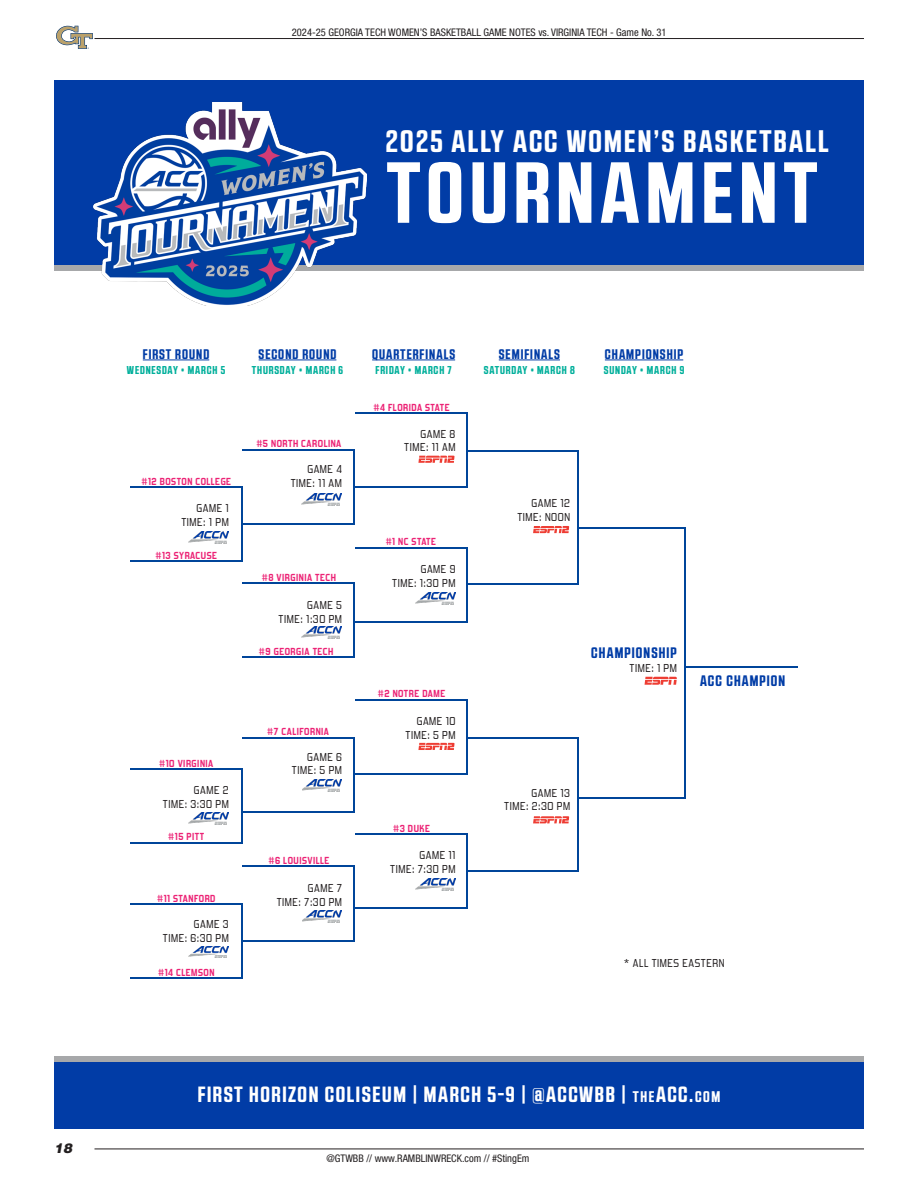
<style>
.page{position:relative;width:918px;height:1188px;background:#fff}
.page>*{position:absolute;margin:0;border:0;box-sizing:border-box;transform-origin:0 0}
.t1{font:700 31.05px "RB No 2.1 a";letter-spacing:.075em;color:#fff}
.t2{font:700 22.05px "RB No 2.1 a";letter-spacing:.075em;color:#fff}
.t3{font:700 15.15px "RB No 2.1 a";letter-spacing:.075em;color:#013ca6}
.t4{font:700 13.95px "RB No 2.1 a";letter-spacing:.075em;color:#013ca6}
.t5{font:italic 900 13.5px "Helvetica";color:#231f20}
.t6{font:11.4px/13.6px "Forgotten Futurist Rg";letter-spacing:.05em;color:#231f20;text-align:right}
.t7{font:700 11.4px "RB No 2.1 a";letter-spacing:.075em;color:#00af9b}
.t8{font:condensed 10.5px "Helvetica Neue LT Std";color:#231f20}
.t9{font:700 10.2px "Forgotten Futurist Rg";letter-spacing:.05em;color:#ec2275}
.s1{font-style:inherit}
.s2{font-size:15.45px}
</style>
<div class="page">
<hr style="left:94px;top:38px;width:770px;height:1px;background:#231f20">
<hr style="left:94px;top:1149px;width:770px;height:1px;background:#231f20">
<svg style="left:56px;top:26px;width:37px;height:23px"></svg>
<div style="left:54px;top:1062px;width:810px;height:67px;background:#013ca6"></div>
<div style="left:54px;top:1056px;width:810px;height:6px;background:#a7a8aa"></div>
<hr style="left:684px;top:527px;width:2px;height:272px;background:#00459a">
<hr style="left:579px;top:527px;width:106px;height:2px;background:#00459a">
<hr style="left:579px;top:797px;width:106px;height:2px;background:#00459a">
<hr style="left:577px;top:450px;width:2px;height:135px;background:#00459a">
<hr style="left:467px;top:450px;width:112px;height:2px;background:#00459a">
<hr style="left:467px;top:583px;width:112px;height:2px;background:#00459a">
<hr style="left:577px;top:737px;width:2px;height:135px;background:#00459a">
<hr style="left:467px;top:737px;width:112px;height:1px;background:#00459a">
<hr style="left:467px;top:870px;width:112px;height:2px;background:#00459a">
<hr style="left:686px;top:666px;width:111px;height:2px;background:#00459a">
<hr style="left:466px;top:412px;width:2px;height:76px;background:#00459a">
<hr style="left:355px;top:412px;width:113px;height:2px;background:#00459a">
<hr style="left:355px;top:486px;width:113px;height:2px;background:#00459a">
<hr style="left:241px;top:486px;width:2px;height:76px;background:#00459a">
<hr style="left:130px;top:486px;width:113px;height:2px;background:#00459a">
<hr style="left:130px;top:561px;width:113px;height:1px;background:#00459a">
<hr style="left:241px;top:768px;width:2px;height:76px;background:#00459a">
<hr style="left:130px;top:768px;width:113px;height:2px;background:#00459a">
<hr style="left:130px;top:842px;width:113px;height:2px;background:#00459a">
<hr style="left:241px;top:903px;width:2px;height:76px;background:#00459a">
<hr style="left:130px;top:903px;width:113px;height:2px;background:#00459a">
<hr style="left:130px;top:977px;width:113px;height:2px;background:#00459a">
<hr style="left:353px;top:866px;width:2px;height:75px;background:#00459a">
<hr style="left:243px;top:866px;width:112px;height:1px;background:#00459a">
<hr style="left:243px;top:940px;width:112px;height:1px;background:#00459a">
<hr style="left:353px;top:449px;width:2px;height:76px;background:#00459a">
<hr style="left:243px;top:449px;width:112px;height:2px;background:#00459a">
<hr style="left:243px;top:523px;width:112px;height:2px;background:#00459a">
<hr style="left:353px;top:737px;width:2px;height:75px;background:#00459a">
<hr style="left:243px;top:737px;width:112px;height:1px;background:#00459a">
<hr style="left:243px;top:811px;width:112px;height:1px;background:#00459a">
<hr style="left:466px;top:699px;width:2px;height:76px;background:#00459a">
<hr style="left:355px;top:699px;width:113px;height:2px;background:#00459a">
<hr style="left:355px;top:773px;width:113px;height:2px;background:#00459a">
<hr style="left:466px;top:834px;width:2px;height:75px;background:#00459a">
<hr style="left:355px;top:834px;width:113px;height:1px;background:#00459a">
<hr style="left:355px;top:908px;width:113px;height:1px;background:#00459a">
<hr style="left:353px;top:582px;width:2px;height:76px;background:#00459a">
<hr style="left:243px;top:582px;width:112px;height:2px;background:#00459a">
<hr style="left:243px;top:656px;width:112px;height:2px;background:#00459a">
<hr style="left:466px;top:547px;width:2px;height:76px;background:#00459a">
<hr style="left:355px;top:547px;width:113px;height:2px;background:#00459a">
<hr style="left:355px;top:621px;width:113px;height:2px;background:#00459a">
<hr style="left:143px;top:360px;width:66px;height:1px;background:#013ca6">
<hr style="left:259px;top:360px;width:77px;height:1px;background:#013ca6">
<hr style="left:372px;top:360px;width:83px;height:1px;background:#013ca6">
<hr style="left:499px;top:360px;width:61px;height:1px;background:#013ca6">
<hr style="left:605px;top:360px;width:78px;height:1px;background:#013ca6">
<div style="left:54px;top:81px;width:810px;height:187px;background:#013ca6"></div>
<div style="left:54px;top:265px;width:810px;height:6px;background:#a7a8aa"></div>
<svg style="left:387px;top:162px;width:430px;height:61px"></svg>
<img style="left:93px;top:103px;width:273px;height:202px">
<img style="left:189px;top:532px;width:40px;height:11px">
<img style="left:189px;top:812px;width:40px;height:12px">
<img style="left:189px;top:946px;width:40px;height:12px">
<img style="left:302px;top:493px;width:40px;height:12px">
<img style="left:302px;top:779px;width:40px;height:12px">
<img style="left:302px;top:910px;width:40px;height:12px">
<img style="left:302px;top:627px;width:40px;height:12px">
<img style="left:416px;top:879px;width:40px;height:11px">
<img style="left:416px;top:593px;width:40px;height:11px">
<svg style="left:533px;top:526px;width:37px;height:8px"></svg>
<svg style="left:533px;top:816px;width:37px;height:8px"></svg>
<svg style="left:645px;top:677px;width:32px;height:8px"></svg>
<svg style="left:418px;top:455px;width:37px;height:8px"></svg>
<svg style="left:418px;top:742px;width:37px;height:8px"></svg>
<p class="t8" style="left:292px;top:26px;width:376px">2024-25 GEORGIA TECH WOMEN’S BASKETBALL GAME NOTES vs. VIRGINIA TECH - Game No. 31</p>
<p class="t1" style="left:386px;top:123px;width:444px">2025 ALLY ACC WOMEN’S BASKETBALL</p>
<p class="t5" style="left:54px;top:1139px;width:20px">18</p>
<p class="t4" style="left:143px;top:345px;width:68px">FIRST ROUND</p>
<p class="t7" style="left:127px;top:363px;width:100px">WEDNESDAY • MARCH 5</p>
<p class="t4" style="left:259px;top:345px;width:79px">SECOND ROUND</p>
<p class="t7" style="left:252px;top:363px;width:93px">THURSDAY • MARCH 6</p>
<p class="t9" style="left:141px;top:475px;width:91px">#12 BOSTON COLLEGE</p>
<p class="t6" style="left:181px;top:501px;width:49px">GAME 1<br>TIME: 1 PM</p>
<p class="t9" style="left:155px;top:549px;width:63px">#13 SYRACUSE</p>
<p class="t9" style="left:256px;top:438px;width:87px">#5 NORTH CAROLINA</p>
<p class="t6" style="left:291px;top:463px;width:53px">GAME 4<br>TIME: 11 AM</p>
<p class="t9" style="left:262px;top:571px;width:76px">#8 VIRGINIA TECH</p>
<p class="t6" style="left:279px;top:598px;width:65px">GAME 5<br>TIME: 1:30 PM</p>
<p class="t9" style="left:259px;top:645px;width:76px">#9 GEORGIA TECH</p>
<p class="t9" style="left:159px;top:757px;width:56px">#10 VIRGINIA</p>
<p class="t6" style="left:163px;top:783px;width:67px">GAME 2<br>TIME: 3:30 PM</p>
<p class="t9" style="left:168px;top:831px;width:38px">#15 PITT</p>
<p class="t9" style="left:157px;top:892px;width:60px">#11 STANFORD</p>
<p class="t6" style="left:163px;top:917px;width:67px">GAME 3<br>TIME: 6:30 PM</p>
<p class="t9" style="left:158px;top:966px;width:58px">#14 CLEMSON</p>
<p class="t9" style="left:267px;top:725px;width:63px">#7 CALIFORNIA</p>
<p class="t6" style="left:292px;top:750px;width:51px">GAME 6<br>TIME: 5 PM</p>
<p class="t9" style="left:269px;top:854px;width:62px">#6 LOUISVILLE</p>
<p class="t6" style="left:277px;top:881px;width:67px">GAME 7<br>TIME: 7:30 PM</p>
<p class="t4" style="left:372px;top:345px;width:85px">QUARTERFINALS</p>
<p class="t7" style="left:376px;top:363px;width:78px">FRIDAY • MARCH 7</p>
<p class="t9" style="left:373px;top:401px;width:78px">#4 FLORIDA STATE</p>
<p class="t6" style="left:404px;top:427px;width:53px">GAME 8<br>TIME: 11 AM</p>
<p class="t9" style="left:386px;top:535px;width:52px">#1 NC STATE</p>
<p class="t6" style="left:392px;top:562px;width:65px">GAME 9<br>TIME: 1:30 PM</p>
<p class="t9" style="left:378px;top:688px;width:69px">#2 NOTRE DAME</p>
<p class="t6" style="left:406px;top:714px;width:51px">GAME 10<br>TIME: 5 PM</p>
<p class="t9" style="left:393px;top:822px;width:38px">#3 DUKE</p>
<p class="t6" style="left:390px;top:848px;width:67px">GAME 11<br>TIME: 7:30 PM</p>
<p class="t4" style="left:499px;top:345px;width:63px">SEMIFINALS</p>
<p class="t7" style="left:484px;top:363px;width:92px">SATURDAY • MARCH 8</p>
<p class="t4" style="left:605px;top:345px;width:80px">CHAMPIONSHIP</p>
<p class="t7" style="left:604px;top:363px;width:82px">SUNDAY • MARCH 9</p>
<p class="t6" style="left:517px;top:497px;width:54px">GAME 12<br>TIME: NOON</p>
<p class="t3" style="left:591px;top:644px;width:87px">CHAMPIONSHIP</p>
<p class="t6" style="left:630px;top:661px;width:49px">TIME: 1 PM</p>
<p class="t3" style="left:700px;top:672px;width:87px">ACC CHAMPION</p>
<p class="t6" style="left:504px;top:786px;width:67px">GAME 13<br>TIME: 2:30 PM</p>
<p class="t6" style="left:624px;top:956px;width:102px">* ALL TIMES EASTERN</p>
<p class="t2" style="left:198px;top:1082px;width:524px">FIRST HORIZON COLISEUM | MARCH 5-9 <span class="s1">| @ACCWBB |</span> <span class="s2">THE</span><span class="s1">ACC.</span><span class="s2">COM</span></p>
<p class="t8" style="left:326px;top:1152px;width:205px">@GTWBB // www.RAMBLINWRECK.com // #StingEm</p>
</div>
